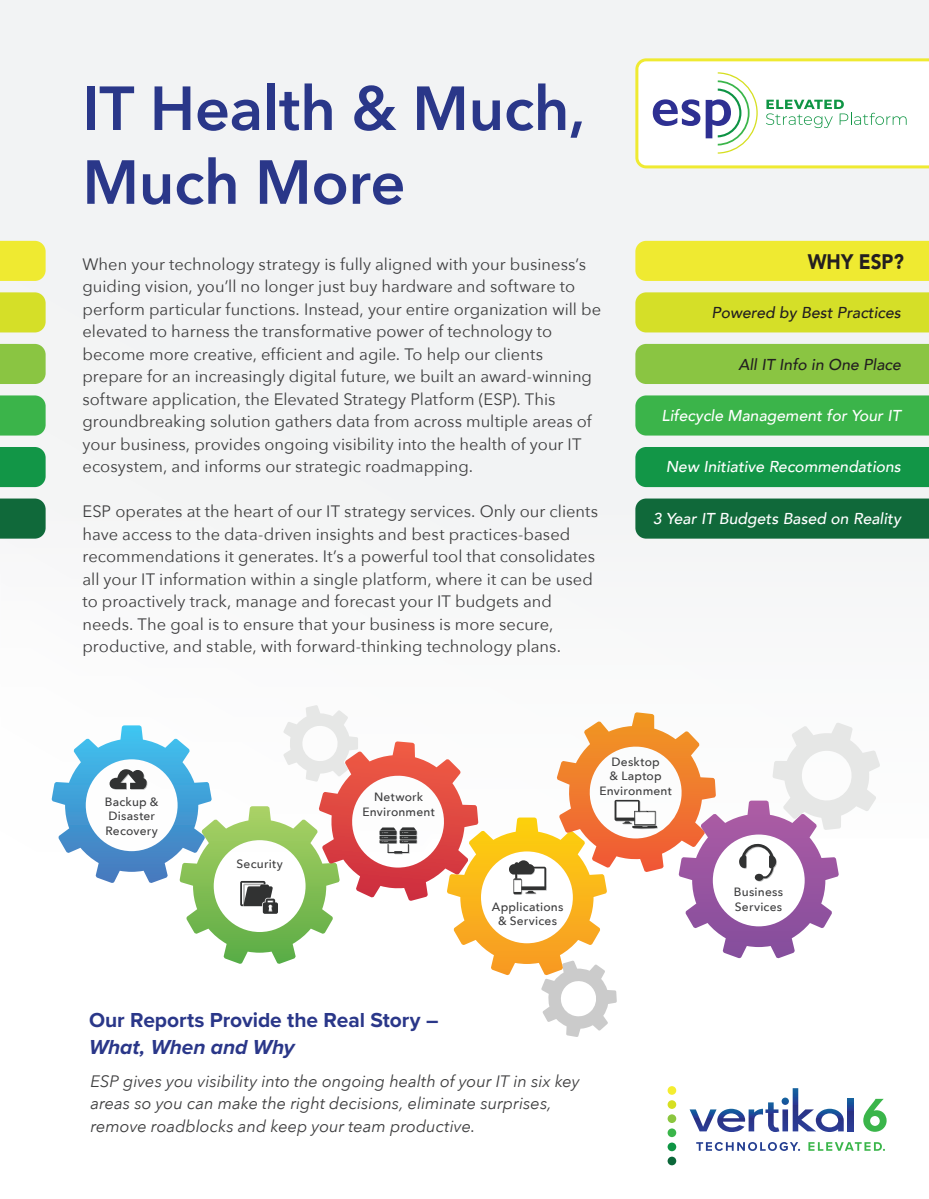
<style>
.page{position:relative;width:929px;height:1199px;background:#fff}
.page>*{position:absolute;margin:0;border:0;box-sizing:border-box;transform-origin:0 0}
.t1{font:600 61.5px/73.8px "Avenir Next";letter-spacing:-.005em;color:#2a3789}
.t2{font:700 21px "Proxima Nova";letter-spacing:-.005em;color:#2a3789}
.t3{font:italic 700 21px "Proxima Nova";letter-spacing:-.005em;color:#2a3789}
.t4{font:900 21px "Avenir";color:#231f20;scale:.9 1}
.t5{font:16.5px/22.5px "Avenir Next";color:#3e3e3f}
.t6{font:italic 16.5px/22.5px "Avenir Next";color:#3e3e3f}
.t7{font:italic 500 15.75px "Avenir";color:#fff}
.t8{font:italic 500 15.75px "Avenir";color:#231f20}
.t9{font:500 12px/14.4px "Avenir Next";letter-spacing:.015em;color:#3e3e3f;text-align:center}
</style>
<div class="page">
<div style="left:0;top:0;width:929px;height:492px;background:#f2f3f4"></div>
<div style="left:0;top:492px;width:929px;height:707px;background:#fbfbfc"></div>
<div style="left:635px;top:241px;width:294px;height:40px;background:#efea31"></div>
<div style="left:0;top:241px;width:46px;height:40px;background:#efea31"></div>
<div style="left:635px;top:292px;width:294px;height:40px;background:#d5df28"></div>
<div style="left:635px;top:344px;width:294px;height:40px;background:#8ac542"></div>
<div style="left:635px;top:395px;width:294px;height:40px;background:#3bb44a"></div>
<div style="left:635px;top:447px;width:294px;height:40px;background:#129647"></div>
<div style="left:635px;top:498px;width:294px;height:41px;background:#10693a"></div>
<div style="left:0;top:292px;width:46px;height:40px;background:#d5df28"></div>
<div style="left:0;top:344px;width:46px;height:40px;background:#8ac542"></div>
<div style="left:0;top:395px;width:46px;height:40px;background:#3bb44a"></div>
<div style="left:0;top:447px;width:46px;height:40px;background:#129647"></div>
<svg style="left:0;top:498px;width:46px;height:41px;background:#1c7044"></svg>
<svg style="left:635px;top:58px;width:294px;height:110px"></svg>
<svg style="left:52px;top:705px;width:828px;height:332px"></svg>
<svg style="left:689px;top:1088px;width:155px;height:44px"></svg>
<svg style="left:848px;top:1098px;width:5px;height:33px"></svg>
<svg style="left:863px;top:1099px;width:23px;height:33px"></svg>
<div style="left:667px;top:1156px;width:9px;height:9px;background:#0b6739;border-radius:50%"></div>
<div style="left:667px;top:1142px;width:9px;height:9px;background:#0f9544;border-radius:50%"></div>
<div style="left:667px;top:1128px;width:9px;height:9px;background:#3ab54a;border-radius:50%"></div>
<div style="left:667px;top:1114px;width:9px;height:9px;background:#8bc63e;border-radius:50%"></div>
<div style="left:667px;top:1100px;width:9px;height:9px;background:#d6df21;border-radius:50%"></div>
<div style="left:667px;top:1086px;width:9px;height:9px;background:#f5ed30;border-radius:50%"></div>
<svg style="left:696px;top:1142px;width:104px;height:9px"></svg>
<svg style="left:808px;top:1142px;width:77px;height:9px"></svg>
<h1 class="t1" style="left:82px;top:70px;width:504px">IT Health &amp; Much,<br>Much More</h1>
<p class="t5" style="left:82px;top:252px;width:520px">When your technology strategy is fully aligned with your business’s guiding vision, you’ll no longer just buy hardware and software to perform particular functions. Instead, your entire organization will be elevated to harness the transformative power of technology to become more creative, efficient and agile. To help our clients prepare for an increasingly digital future, we built an award-winning software application, the Elevated Strategy Platform (ESP). This groundbreaking solution gathers data from across multiple areas of your business, provides ongoing visibility into the health of your IT ecosystem, and informs our strategic roadmapping.</p>
<p class="t5" style="left:82px;top:499px;width:517px">ESP operates at the heart of our IT strategy services. Only our clients have access to the data-driven insights and best practices-based recommendations it generates. It’s a powerful tool that consolidates all your IT information within a single platform, where it can be used to proactively track, manage and forecast your IT budgets and needs. The goal is to ensure that your business is more secure, productive, and stable, with forward-thinking technology plans.</p>
<p class="t4" style="left:808px;top:244px;width:108px">WHY ESP?</p>
<p class="t8" style="left:711px;top:303px;width:191px">Powered by Best Practices</p>
<p class="t8" style="left:738px;top:355px;width:164px">All IT Info in One Place</p>
<p class="t7" style="left:661px;top:406px;width:241px">Lifecycle Management for Your IT</p>
<p class="t7" style="left:666px;top:457px;width:237px">New Initiative Recommendations</p>
<p class="t7" style="left:653px;top:509px;width:249px">3 Year IT Budgets Based on Reality</p>
<p class="t9" style="left:105px;top:794px;width:55px;text-align:left">Backup &amp;<br>Disaster<br>Recovery</p>
<p class="t9" style="left:362px;top:789px;width:74px">Network<br>Environment</p>
<p class="t9" style="left:237px;top:856px;width:48px">Security</p>
<p class="t9" style="left:599px;top:754px;width:74px">Desktop<br>&amp; Laptop<br>Environment</p>
<p class="t9" style="left:492px;top:899px;width:73px">Applications &amp; Services</p>
<p class="t2" style="left:89px;top:1004px;width:351px">Our Reports Provide the Real Story –</p>
<p class="t3" style="left:89px;top:1031px;width:207px">What, When and Why</p>
<p class="t6" style="left:90px;top:1069px;width:491px">ESP gives you visibility into the ongoing health of your IT in six key areas so you can make the right decisions, eliminate surprises, remove roadblocks and keep your team productive.</p>
<p class="t9" style="left:734px;top:884px;width:51px;text-align:left">Business<br>Services</p>
</div>
